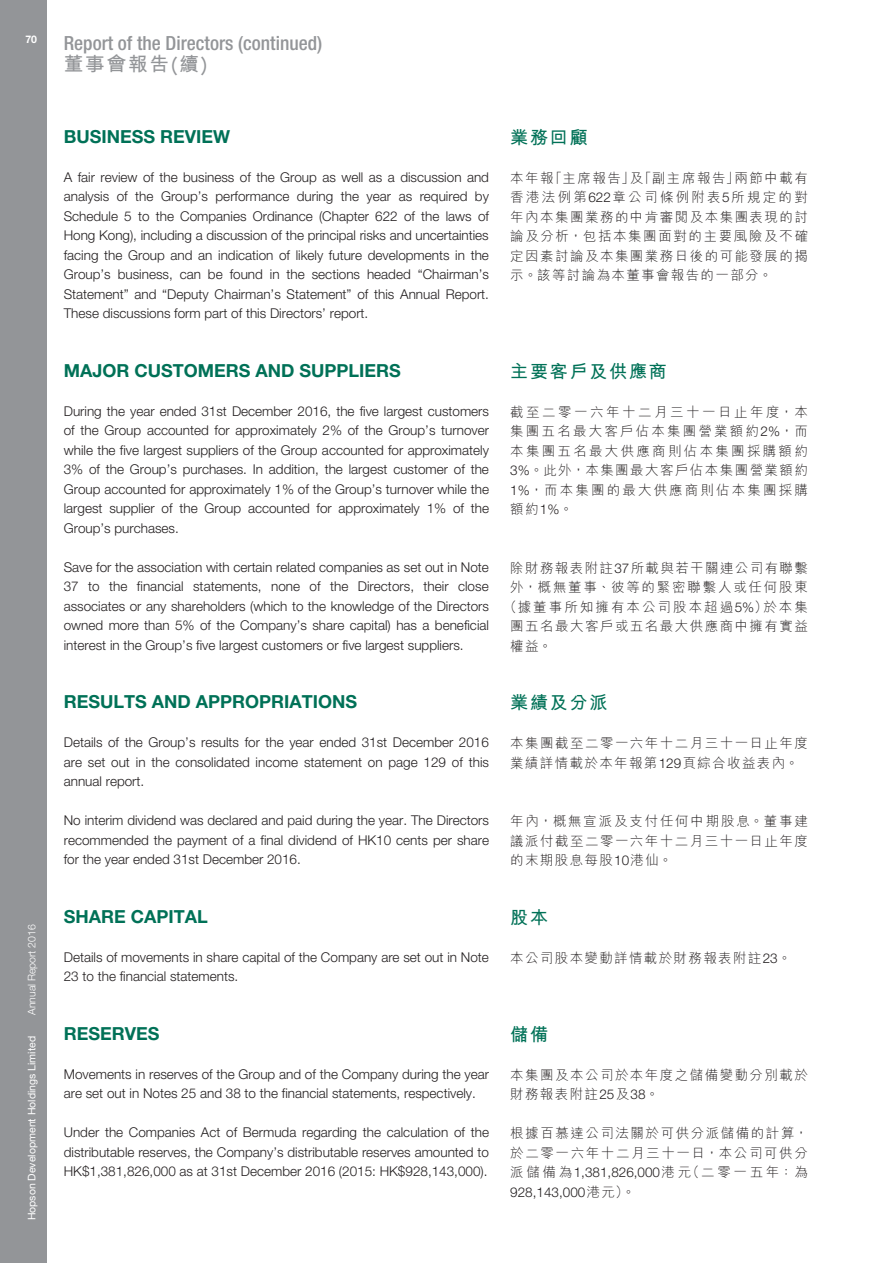
<style>
.page{position:relative;width:893px;height:1263px;background:#fff}
.page>*{position:absolute;margin:0;border:0;box-sizing:border-box;transform-origin:0 0}
.t1{font:500 condensed 19.5px "Helvetica Neue LT Std";color:#939598}
.t2{font:700 19.5px "M Hei HK";letter-spacing:.1em;color:#939598}
.t3{font:700 18px "Helvetica Neue LT Std";color:#007157}
.t4{font:700 18px "M Hei HK";letter-spacing:.1em;color:#007157}
.t5{font:300 13.5px/19.5px "Helvetica Neue LT Std";color:#231f20;text-align:justify}
.t6{font:300 13.5px/19.5px "M Hei HK";letter-spacing:.11em;color:#231f20;text-align:justify}
.t7{font:300 13.5px "M Hei HK";letter-spacing:.15em;color:#231f20}
.t8{font:300 13.5px "M Hei HK";letter-spacing:.13em;color:#231f20}
.t9{font:10.5px "Helvetica Neue LT Std";color:#fff}
.t10{font:300 10.5px "Helvetica Neue LT Std";color:#fff}
.t11{font:700 10.5px "Helvetica Neue LT Std";color:#fff}
.s1{font-family:"Helvetica Neue LT Std"}
.s2{font-family:"M Hei HK"}
</style>
<div class="page">
<div style="left:0;top:0;width:47px;height:1263px;background:#939598"></div>
<p class="t11" style="left:25px;top:32px;width:13px">70</p>
<p class="t10" style="left:25px;top:1015px;width:92px;rotate:-90deg">Annual Report 2016</p>
<p class="t9" style="left:25px;top:1220px;width:186px;rotate:-90deg">Hopson Development Holdings Limited</p>
<h1 class="t1" style="left:64px;top:32px;width:260px">Report of the Directors (continued)</h1>
<h1 class="t2" style="left:64px;top:50px;width:145px">董事會報告(續)</h1>
<h2 class="t3" style="left:64px;top:125px;width:168px">BUSINESS REVIEW</h2>
<p class="t5" style="left:64px;top:167px;width:427px">A fair review of the business of the Group as well as a discussion and analysis of the Group’s performance during the year as required by Schedule 5 to the Companies Ordinance (Chapter 622 of the laws of Hong Kong), including a discussion of the principal risks and uncertainties facing the Group and an indication of likely future developments in the Group’s business, can be found in the sections headed “Chairman’s Statement” and “Deputy Chairman’s Statement” of this Annual Report.<br>These discussions form part of this Directors’ report.</p>
<h2 class="t3" style="left:64px;top:359px;width:339px">MAJOR CUSTOMERS AND SUPPLIERS</h2>
<p class="t5" style="left:64px;top:401px;width:427px">During the year ended 31st December 2016, the five largest customers of the Group accounted for approximately 2% of the Group’s turnover while the five largest suppliers of the Group accounted for approximately 3% of the Group’s purchases. In addition, the largest customer of the Group accounted for approximately 1% of the Group’s turnover while the largest supplier of the Group accounted for approximately 1% of the Group’s purchases.</p>
<p class="t5" style="left:64px;top:557px;width:427px">Save for the association with certain related companies as set out in Note 37 to the financial statements, none of the Directors, their close associates or any shareholders (which to the knowledge of the Directors owned more than 5% of the Company’s share capital) has a beneficial interest in the Group’s five largest customers or five largest suppliers.</p>
<h2 class="t3" style="left:64px;top:690px;width:295px">RESULTS AND APPROPRIATIONS</h2>
<p class="t5" style="left:64px;top:732px;width:427px">Details of the Group’s results for the year ended 31st December 2016 are set out in the consolidated income statement on page 129 of this annual report.</p>
<p class="t5" style="left:64px;top:810px;width:427px">No interim dividend was declared and paid during the year. The Directors recommended the payment of a final dividend of HK10 cents per share for the year ended 31st December 2016.</p>
<h2 class="t3" style="left:64px;top:905px;width:145px">SHARE CAPITAL</h2>
<p class="t5" style="left:64px;top:947px;width:427px">Details of movements in share capital of the Company are set out in Note<br>23 to the financial statements.</p>
<h2 class="t3" style="left:64px;top:1022px;width:97px">RESERVES</h2>
<p class="t5" style="left:64px;top:1064px;width:427px">Movements in reserves of the Group and of the Company during the year are set out in Notes 25 and 38 to the financial statements, respectively.</p>
<p class="t5" style="left:64px;top:1122px;width:427px">Under the Companies Act of Bermuda regarding the calculation of the distributable reserves, the Company’s distributable reserves amounted to HK$1,381,826,000 as at 31st December 2016 (2015: HK$928,143,000).</p>
<h2 class="t4" style="left:510px;top:124px;width:79px">業務回顧</h2>
<p class="t6" style="left:510px;top:168px;width:299px">本年報「主席報告」及「副主席報告」兩節中載有香港法例第<span class="s1">622</span>章公司條例附表<span class="s1">5</span>所規定的對年內本集團業務的中肯審閱及本集團表現的討論及分析，包括本集團面對的主要風險及不確定因素討論及本集團業務日後的可能發展的揭示。該等討論為本董事會報告的一部分。</p>
<h2 class="t4" style="left:510px;top:358px;width:158px">主要客戶及供應商</h2>
<p class="t6" style="left:510px;top:402px;width:299px">截至二零一六年十二月三十一日止年度，本集團五名最大客戶佔本集團營業額約<span class="s1">2%</span>，而本集團五名最大供應商則佔本集團採購額約<span class="s1">3%</span>。此外，本集團最大客戶佔本集團營業額約<span class="s1">1%</span>，而本集團的最大供應商則佔本集團採購額約<span class="s1">1%</span>。</p>
<p class="t6" style="left:510px;top:558px;width:299px">除財務報表附註<span class="s1">37</span>所載與若干關連公司有聯繫</p>
<p class="t8" style="left:510px;top:580px;width:299px">外，概無董事、彼等的緊密聯繫人或任何股東</p>
<p class="t7" style="left:503px;top:600px;width:306px">（據董事所知擁有本公司股本超過<span class="s1">5%</span>）於本集</p>
<p class="t6" style="left:510px;top:616px;width:299px">團五名最大客戶或五名最大供應商中擁有實益</p>
<p class="t6" style="left:510px;top:636px;width:43px">權益。</p>
<h2 class="t4" style="left:510px;top:689px;width:99px">業績及分派</h2>
<p class="t6" style="left:510px;top:733px;width:299px">本集團截至二零一六年十二月三十一日止年度業績詳情載於本年報第<span class="s1">129</span>頁綜合收益表內。</p>
<p class="t6" style="left:510px;top:811px;width:299px">年內，概無宣派及支付任何中期股息。董事建議派付截至二零一六年十二月三十一日止年度的末期股息每股<span class="s1">10</span>港仙。</p>
<h2 class="t4" style="left:510px;top:904px;width:39px">股本</h2>
<p class="t6" style="left:510px;top:948px;width:282px">本公司股本變動詳情載於財務報表附註<span class="s1">23</span>。</p>
<h2 class="t4" style="left:510px;top:1021px;width:39px">儲備</h2>
<p class="t6" style="left:510px;top:1065px;width:299px">本集團及本公司於本年度之儲備變動分別載於財務報表附註<span class="s1">25</span>及<span class="s1">38</span>。</p>
<p class="t6" style="left:510px;top:1123px;width:299px">根據百慕達公司法關於可供分派儲備的計算，於二零一六年十二月三十一日，本公司可供分派儲備為<span class="s1">1,381,826,000</span>港元（二零一五年：為</p>
<p class="t5" style="left:510px;top:1182px;width:127px">928,143,000<span class="s2">港元）。</span></p>
</div>
